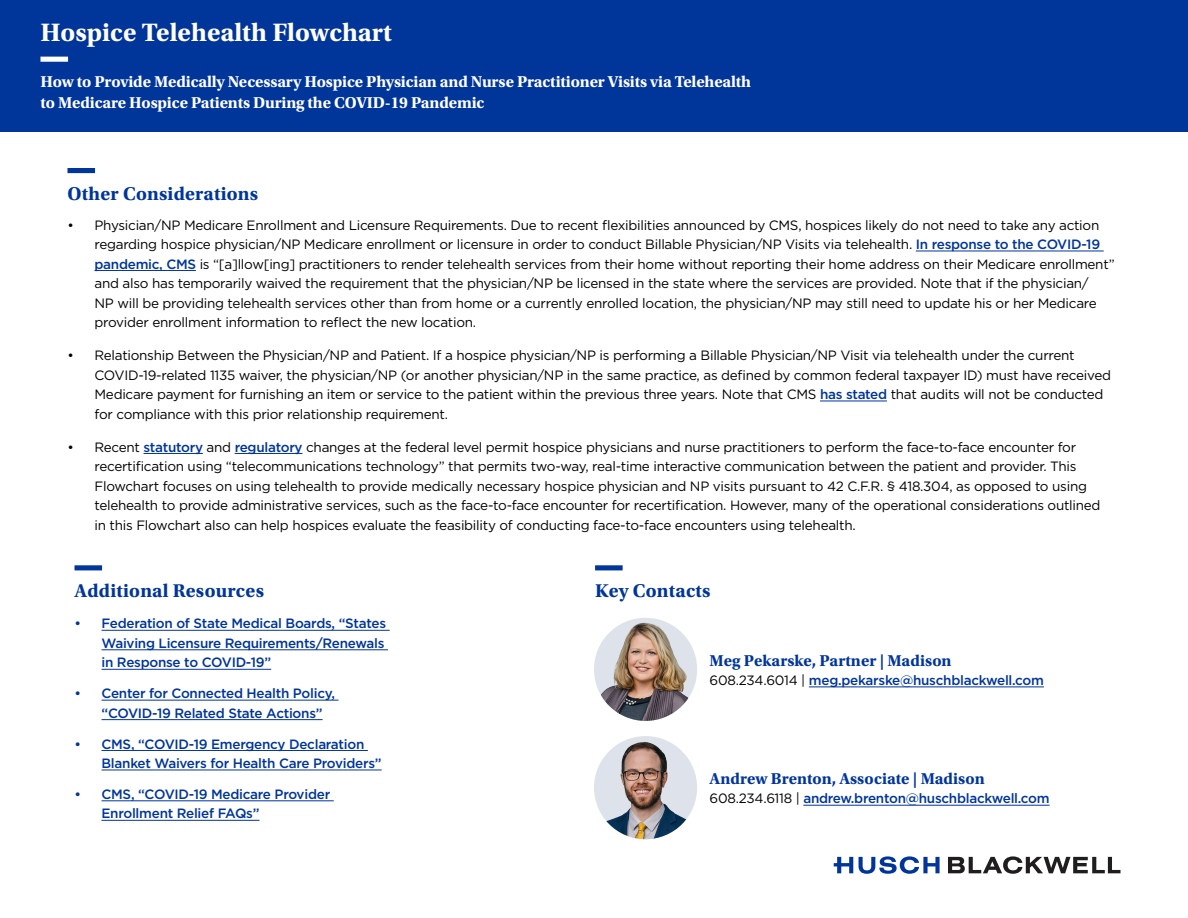
<style>
.page{position:relative;width:1188px;height:918px;background:#fff}
.page>*{position:absolute;margin:0;border:0;box-sizing:border-box;transform-origin:0 0}
.t1{font:700 26.55px "Utopia Std";color:#fff}
.t2{font:700 19.35px "Utopia Std";letter-spacing:.01em;color:#00359a}
.t3{font:700 16.5px/21px "Utopia Std";letter-spacing:-.01em;color:#fff}
.t4{font:700 16.5px "Utopia Std";color:#00359a}
.t5{font:13.5px/19.5px "Gotham";letter-spacing:-.02em;color:#000}
.t6{font:500 13.5px/19.5px "Gotham";letter-spacing:-.02em;color:#00359a}
.s1{font-weight:500;color:#00359a}
.s2{font-weight:400;color:#000}
</style>
<div class="page">
<hr style="left:102px;top:630px;width:288px;height:1px;background:#00359a">
<hr style="left:102px;top:650px;width:286px;height:1px;background:#00359a">
<hr style="left:102px;top:669px;width:169px;height:1px;background:#00359a">
<hr style="left:102px;top:700px;width:236px;height:1px;background:#00359a">
<hr style="left:102px;top:719px;width:221px;height:1px;background:#00359a">
<hr style="left:102px;top:750px;width:266px;height:1px;background:#00359a">
<hr style="left:102px;top:770px;width:280px;height:1px;background:#00359a">
<hr style="left:102px;top:801px;width:232px;height:1px;background:#00359a">
<hr style="left:102px;top:820px;width:157px;height:1px;background:#00359a">
<div style="left:75px;top:565px;width:27px;height:5px;background:#00359a"></div>
<svg style="left:834px;top:857px;width:19px;height:16px"></svg>
<svg style="left:859px;top:856px;width:81px;height:18px"></svg>
<svg style="left:948px;top:856px;width:172px;height:18px"></svg>
<div style="left:0;top:0;width:1188px;height:132px;background:#00359a"></div>
<div style="left:40px;top:57px;width:28px;height:5px;background:#fff"></div>
<div style="left:595px;top:565px;width:28px;height:5px;background:#00359a"></div>
<hr style="left:809px;top:687px;width:235px;height:1px;background:#00359a">
<img style="left:594px;top:618px;width:103px;height:103px;border-radius:52px">
<img style="left:594px;top:736px;width:103px;height:103px;border-radius:52px">
<hr style="left:803px;top:805px;width:247px;height:1px;background:#00359a">
<hr style="left:916px;top:251px;width:188px;height:1px;background:#00359a">
<hr style="left:94px;top:270px;width:102px;height:1px;background:#00359a">
<hr style="left:820px;top:401px;width:67px;height:1px;background:#00359a">
<hr style="left:144px;top:453px;width:59px;height:1px;background:#00359a">
<hr style="left:235px;top:453px;width:67px;height:1px;background:#00359a">
<div style="left:68px;top:168px;width:27px;height:5px;background:#00359a"></div>
<h1 class="t1" style="left:40px;top:17px;width:353px">Hospice Telehealth Flowchart</h1>
<p class="t3" style="left:40px;top:71px;width:712px">How to Provide Medically Necessary Hospice Physician and Nurse Practitioner Visits via Telehealth to Medicare Hospice Patients During the COVID-19 Pandemic</p>
<h2 class="t2" style="left:68px;top:183px;width:192px">Other Considerations</h2>
<p class="t5" style="left:94px;top:215px;width:1022px;text-indent:-27px">• Physician/NP Medicare Enrollment and Licensure Requirements. Due to recent flexibilities announced by CMS, hospices likely do not need to take any action regarding hospice physician/NP Medicare enrollment or licensure in order to conduct Billable Physician/NP Visits via telehealth. <span class="s1">In response to the COVID-19 pandemic, CMS</span> is “[a]llow[ing] practitioners to render telehealth services from their home without reporting their home address on their Medicare enrollment” and also has temporarily waived the requirement that the physician/NP be licensed in the state where the services are provided. Note that if the physician/<br>NP will be providing telehealth services other than from home or a currently enrolled location, the physician/NP may still need to update his or her Medicare provider enrollment information to reflect the new location.</p>
<p class="t5" style="left:94px;top:346px;width:1018px;text-indent:-27px">• Relationship Between the Physician/NP and Patient. If a hospice physician/NP is performing a Billable Physician/NP Visit via telehealth under the current COVID-19-related 1135 waiver, the physician/NP (or another physician/NP in the same practice, as defined by common federal taxpayer ID) must have received Medicare payment for furnishing an item or service to the patient within the previous three years. Note that CMS <span class="s1">has stated</span> that audits will not be conducted for compliance with this prior relationship requirement.</p>
<p class="t5" style="left:94px;top:437px;width:1008px;text-indent:-27px">• Recent <span class="s1">statutory</span> and <span class="s1">regulatory</span> changes at the federal level permit hospice physicians and nurse practitioners to perform the face-to-face encounter for recertification using “telecommunications technology” that permits two-way, real-time interactive communication between the patient and provider. This Flowchart focuses on using telehealth to provide medically necessary hospice physician and NP visits pursuant to 42 C.F.R. § 418.304, as opposed to using telehealth to provide administrative services, such as the face-to-face encounter for recertification. However, many of the operational considerations outlined in this Flowchart also can help hospices evaluate the feasibility of conducting face-to-face encounters using telehealth.</p>
<h2 class="t2" style="left:75px;top:580px;width:191px">Additional Resources</h2>
<p class="t6" style="left:102px;top:614px;width:286px;text-indent:-27px">• Federation of State Medical Boards, “States<br>Waiving Licensure Requirements/Renewals in Response to COVID-19”</p>
<p class="t6" style="left:102px;top:684px;width:235px;text-indent:-27px">• Center for Connected Health Policy, “COVID-19 Related State Actions”</p>
<p class="t6" style="left:102px;top:734px;width:282px;text-indent:-27px">• CMS, “COVID-19 Emergency Declaration<br>Blanket Waivers for Health Care Providers”</p>
<p class="t6" style="left:102px;top:784px;width:230px;text-indent:-27px">• CMS, “COVID-19 Medicare Provider<br>Enrollment Relief FAQs”</p>
<h2 class="t2" style="left:595px;top:580px;width:117px">Key Contacts</h2>
<p class="t4" style="left:710px;top:651px;width:244px">Meg Pekarske, Partner | Madison</p>
<p class="t6" style="left:710px;top:670px;width:336px"><span class="s2">608.234.6014 |</span> meg.pekarske@huschblackwell.com</p>
<p class="t4" style="left:710px;top:769px;width:277px">Andrew Brenton, Associate | Madison</p>
<p class="t6" style="left:710px;top:789px;width:342px"><span class="s2">608.234.6118 |</span> andrew.brenton@huschblackwell.com</p>
</div>
